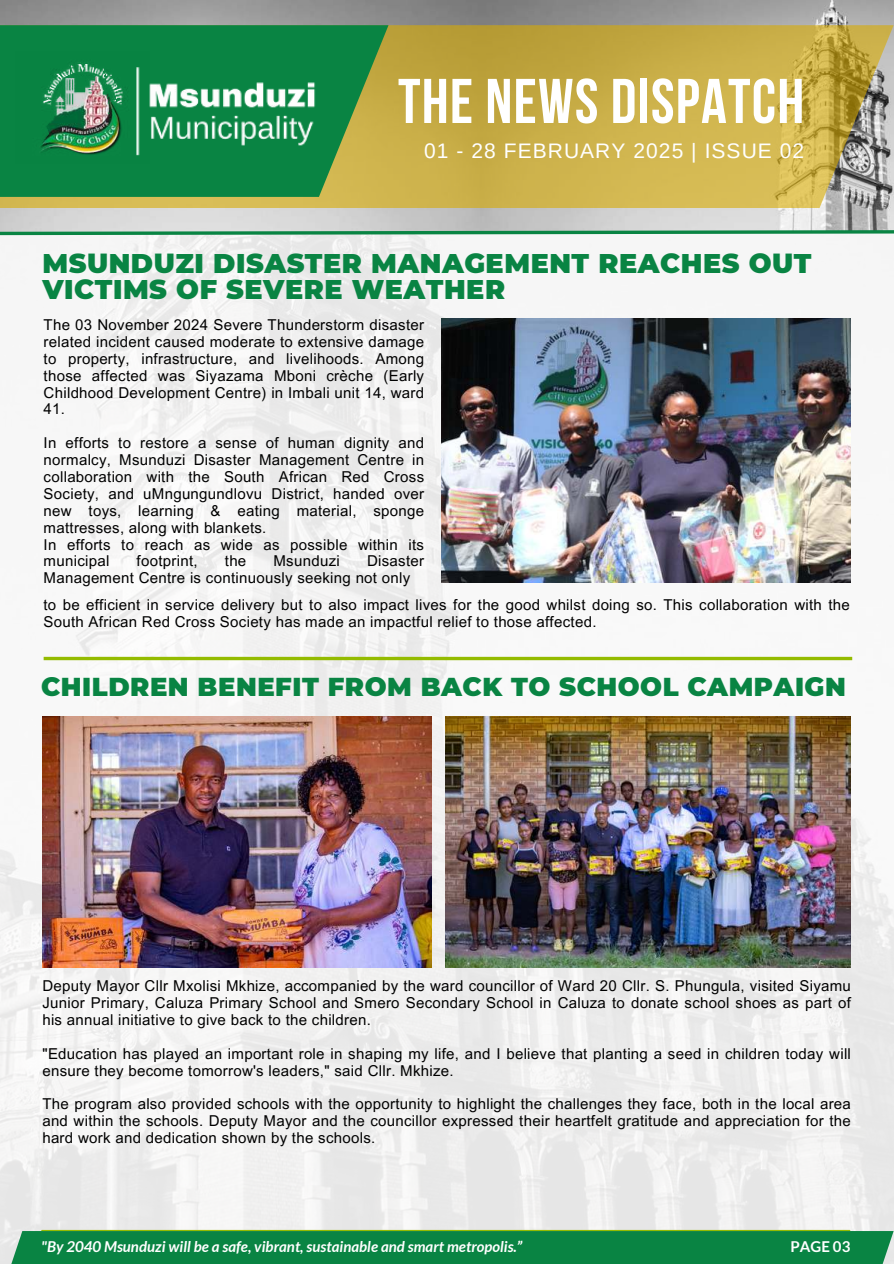
<style>
.page{position:relative;width:894px;height:1264px;background:#fff}
.page>*{position:absolute;margin:0;border:0;box-sizing:border-box;transform-origin:0 0}
.t1{font:700 63px "Bebas Neue";letter-spacing:.02em;color:#fff}
.t2{font:900 27px/25.8px "Montserrat";letter-spacing:.02em;color:#098443}
.t3{font:900 25.8px "Montserrat";letter-spacing:.02em;color:#098443}
.t4{font:21px "Arimo";letter-spacing:.05em;color:#fff}
.t5{font:15px/16.8px "Arial MT Pro";letter-spacing:.02em;color:#000}
.t6{font:italic 700 15px "Lato";color:#fff}
.t7{font:700 15px "Lato";color:#fff}
</style>
<div class="page">
<img style="left:0;top:237px;width:893px;height:993px">
<div style="left:0;top:1230px;width:893px;height:33px;background:#098443"></div>
<hr style="left:42px;top:1229px;width:807px;height:1px;background:#94bb00">
<img style="left:481px;top:0;width:412px;height:228px">
<svg style="left:0;top:25px;width:893px;height:183px;background:#c5ac4d"></svg>
<svg style="left:0;top:25px;width:388px;height:172px;background:#459145"></svg>
<img style="left:125px;top:0;width:209px;height:228px">
<img style="left:15px;top:51px;width:134px;height:113px">
<hr style="left:44px;top:657px;width:808px;height:3px;background:#94bb00">
<img style="left:441px;top:319px;width:408px;height:263px">
<img style="left:42px;top:716px;width:390px;height:251px">
<img style="left:445px;top:716px;width:405px;height:251px">
<svg style="left:0;top:228px;width:893px;height:9px"></svg>
<h1 class="t1" style="left:398px;top:67px;width:407px">THE NEWS DISPATCH</h1>
<h3 class="t4" style="left:424px;top:138px;width:381px">01 - 28 FEBRUARY 2025 | ISSUE 02</h3>
<h2 class="t2" style="left:42px;top:248px;width:770px">MSUNDUZI DISASTER MANAGEMENT REACHES OUT<br>VICTIMS OF SEVERE WEATHER</h2>
<p class="t5" style="left:44px;top:317px;width:382px;text-align:justify">The 03 November 2024 Severe Thunderstorm disaster related incident caused moderate to extensive damage to property, infrastructure, and livelihoods. Among those affected was Siyazama Mboni crèche (Early Childhood Development Centre) in Imbali unit 14, ward 41.</p>
<p class="t5" style="left:44px;top:435px;width:382px">In efforts to restore a sense of human dignity and normalcy, Msunduzi Disaster Management Centre in collaboration with the South African Red Cross Society, and uMngungundlovu District, handed over new toys, learning &amp; eating material, sponge mattresses, along with blankets.<br>In efforts to reach as wide as possible within its municipal</p>
<p class="t5" style="left:136px;top:553px;width:63px">footprint,</p>
<p class="t5" style="left:225px;top:553px;width:23px">the</p>
<p class="t5" style="left:273px;top:553px;width:68px">Msunduzi</p>
<p class="t5" style="left:44px;top:553px;width:382px;text-indent:323px">Disaster<br>Management Centre is continuously seeking not only</p>
<p class="t5" style="left:43px;top:597px;width:807px">to be efficient in service delivery but to also impact lives for the good whilst doing so. This collaboration with the<br>South African Red Cross Society has made an impactful relief to those affected.</p>
<h3 class="t3" style="left:41px;top:667px;width:805px">CHILDREN BENEFIT FROM BACK TO SCHOOL CAMPAIGN</h3>
<p class="t5" style="left:42px;top:978px;width:809px;text-align:justify">Deputy Mayor Cllr Mxolisi Mkhize, accompanied by the ward councillor of Ward 20 Cllr. S. Phungula, visited Siyamu Junior Primary, Caluza Primary School and Smero Secondary School in Caluza to donate school shoes as part of his annual initiative to give back to the children.</p>
<p class="t5" style="left:42px;top:1045px;width:809px">"Education has played an important role in shaping my life, and I believe that planting a seed in children today will ensure they become tomorrow's leaders," said Cllr. Mkhize.</p>
<p class="t5" style="left:42px;top:1096px;width:809px;text-align:justify">The program also provided schools with the opportunity to highlight the challenges they face, both in the local area and within the schools. Deputy Mayor and the councillor expressed their heartfelt gratitude and appreciation for the hard work and dedication shown by the schools.</p>
<p class="t6" style="left:41px;top:1237px;width:482px">"By 2040 Msunduzi will be a safe, vibrant, sustainable and smart metropolis.”</p>
<p class="t7" style="left:790px;top:1237px;width:61px">PAGE 03</p>
</div>
